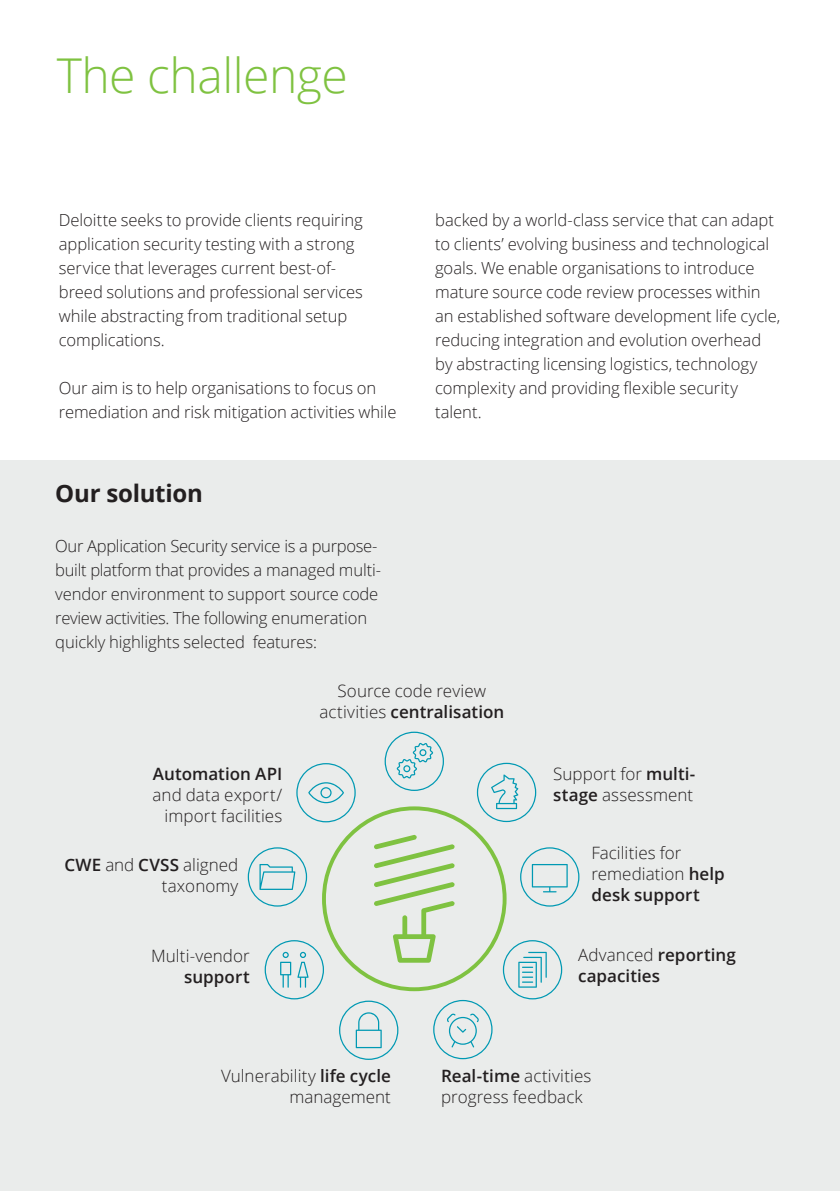
<style>
.page{position:relative;width:840px;height:1191px;background:#fff}
.page>*{position:absolute;margin:0;border:0;box-sizing:border-box;transform-origin:0 0}
.Titulo_NIVEL_9__24_3{font:300 48px "Open Sans";letter-spacing:-.01em;color:#7fc241}
.Texto_base_negro__8{font:700 24px "Open Sans";letter-spacing:-.01em;color:#231f20}
.Texto_base_negro__8-2{font:300 17px/20.8px "Open Sans";letter-spacing:.005em;color:#231f20;text-align:right}
.Texto_base_negro__8-3{font:600 17px/20.8px "Open Sans";letter-spacing:.005em;color:#231f20}
.Texto_base_negro__8-4{font:300 16.6px/24px "Open Sans";letter-spacing:-.005em;color:#231f20}
.s1{font-weight:600}
.s2{font-weight:300}
</style>
<div class="page">
<div style="left:0;top:461px;width:839px;height:730px;background:#eaeceb"></div>
<svg style="left:247px;top:731px;width:332px;height:329px"></svg>
<p class="Titulo_NIVEL_9__24_3" style="left:57px;top:43px;width:292px">The challenge</p>
<p class="Texto_base_negro__8-4" style="left:59px;top:207px;width:305px">Deloitte seeks to provide clients requiring application security testing with a strong service that leverages current best-of&shy;breed solutions and professional services while abstracting from traditional setup complications.</p>
<p class="Texto_base_negro__8-4" style="left:59px;top:375px;width:339px">Our aim is to help organisations to focus on remediation and risk mitigation activities while</p>
<p class="Texto_base_negro__8-4" style="left:435px;top:207px;width:346px">backed by a world-class service that can adapt to clients’ evolving business and technological goals. We enable organisations to introduce mature source code review processes within an established software development life cycle, reducing integration and evolution overhead by abstracting licensing logistics, technology complexity and providing flexible security talent.</p>
<p class="Texto_base_negro__8" style="left:55px;top:476px;width:149px">Our solution</p>
<p class="Texto_base_negro__8-4" style="left:55px;top:533px;width:327px">Our Application Security service is a purpose&shy;built platform that provides a managed multi&shy;vendor environment to support source code review activities. The following enumeration quickly highlights selected features:</p>
<p class="Texto_base_negro__8-2" style="left:319px;top:680px;width:186px;text-align:center">Source code review activities <span class="s1">centralisation</span></p>
<p class="Texto_base_negro__8-2" style="left:152px;top:763px;width:131px"><span class="s1">Automation API </span>and data export/ import facilities</p>
<p class="Texto_base_negro__8-2" style="left:64px;top:854px;width:175px"><span class="s1">CWE</span> and <span class="s1">CVSS</span> aligned taxonomy</p>
<p class="Texto_base_negro__8-2" style="left:151px;top:945px;width:100px">Multi-vendor <span class="s1">support</span></p>
<p class="Texto_base_negro__8-2" style="left:553px;top:763px;width:143px;text-align:left">Support for <span class="s1">multi&shy;stage</span> assessment</p>
<p class="Texto_base_negro__8-2" style="left:591px;top:842px;width:135px;text-align:left">Facilities for remediation <span class="s1">help desk support</span></p>
<p class="Texto_base_negro__8-3" style="left:577px;top:944px;width:159px"><span class="s2">Advanced</span> reporting capacities</p>
<p class="Texto_base_negro__8-2" style="left:221px;top:1065px;width:171px">Vulnerability <span class="s1">life cycle </span>management</p>
<p class="Texto_base_negro__8-2" style="left:441px;top:1065px;width:152px;text-align:left"><span class="s1">Real-time</span> activities progress feedback</p>
</div>
